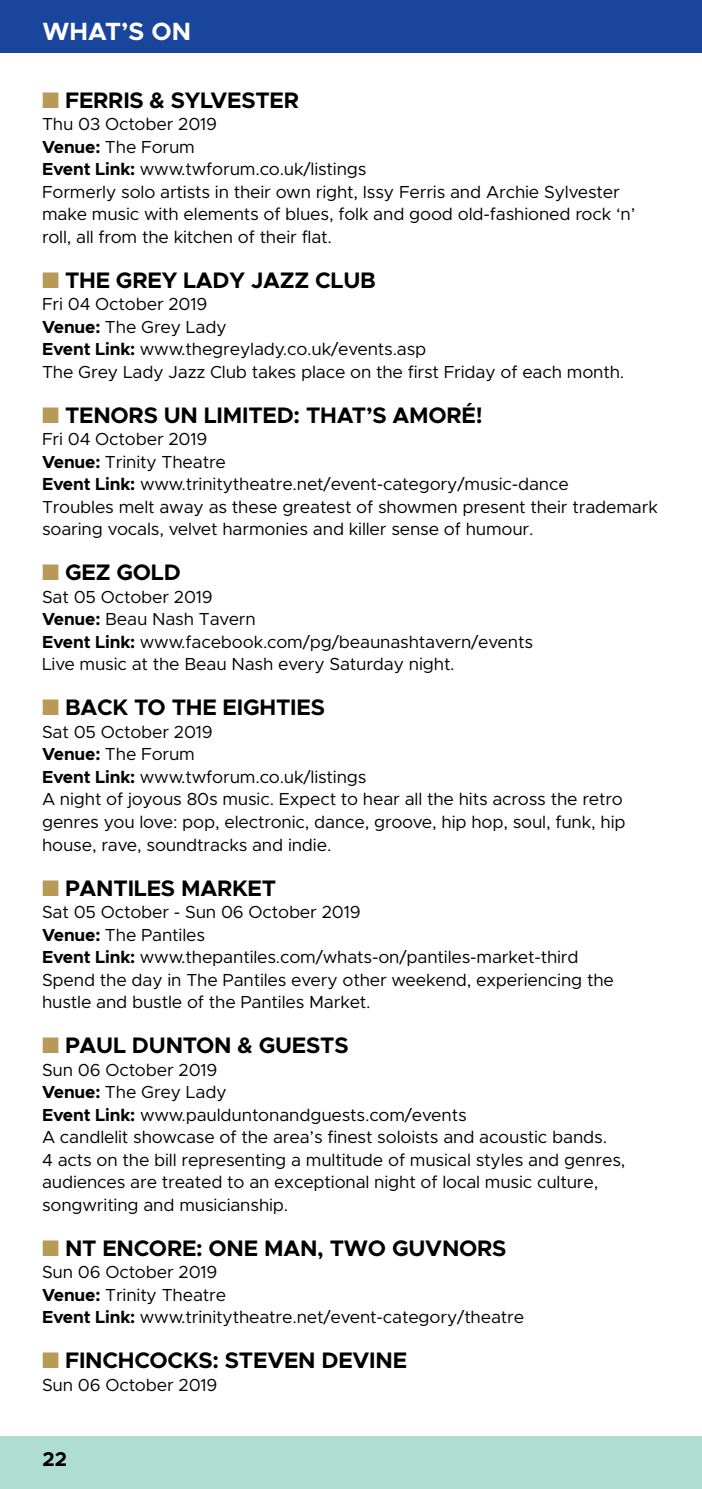
<style>
.page{position:relative;width:702px;height:1489px;background:#fff}
.page>*{position:absolute;margin:0;border:0;box-sizing:border-box;transform-origin:0 0}
.t1{font:700 25px "Metropolis";color:#fff}
.t2{font:700 22.5px "Metropolis";letter-spacing:-.01em;color:#000}
.t3{font:700 20px "Metropolis";color:#000}
.t4{font:17.5px/22.5px "Metropolis";letter-spacing:-.01em;color:#000}
.s1{color:#b99958}
.s2{font-weight:700}
</style>
<div class="page">
<div style="left:0;top:1436px;width:702px;height:52px;background:#afddd2"></div>
<div style="left:0;top:0;width:702px;height:52px;background:#19459d"></div>
<h1 class="t1" style="left:43px;top:15px;width:21px">WHAT</h1>
<h1 class="t1" style="left:121px;top:15px;width:50px">’S ON</h1>
<p class="t2" style="left:42px;top:86px;width:258px"><span class="s1">■</span> FERRIS &amp; SYLVESTER</p>
<p class="t4" style="left:42px;top:113px;width:594px">Thu 03 October 2019<br><span class="s2">VENUE:</span> The Forum<br><span class="s2">EVENT LINK:</span> www.twforum.co.uk/listings<br>Formerly solo artists in their own right, Issy Ferris and Archie Sylvester make music with elements of blues, folk and good old-fashioned rock ‘n’ roll, all from the kitchen of their flat.</p>
<p class="t2" style="left:42px;top:266px;width:335px"><span class="s1">■</span> THE GREY LADY JAZZ CLUB</p>
<p class="t4" style="left:42px;top:293px;width:583px">Fri 04 October 2019<br><span class="s2">VENUE:</span> The Grey Lady<br><span class="s2">EVENT LINK:</span> www.thegreylady.co.uk/events.asp<br>The Grey Lady Jazz Club takes place on the first Friday of each month.</p>
<p class="t2" style="left:42px;top:401px;width:442px"><span class="s1">■</span> TENORS UN LIMITED: THAT’S AMORÉ!</p>
<p class="t4" style="left:42px;top:428px;width:617px">Fri 04 October 2019<br><span class="s2">VENUE:</span> Trinity Theatre<br><span class="s2">EVENT LINK:</span> www.trinitytheatre.net/event-category/music-dance<br>Troubles melt away as these greatest of showmen present their trademark soaring vocals, velvet harmonies and killer sense of humour.</p>
<p class="t2" style="left:42px;top:558px;width:140px"><span class="s1">■</span> GEZ GOLD</p>
<p class="t4" style="left:42px;top:585px;width:492px">Sat 05 October 2019<br><span class="s2">VENUE:</span> Beau Nash Tavern<br><span class="s2">EVENT LINK:</span> www.facebook.com/pg/beaunashtavern/events Live music at the Beau Nash every Saturday night.</p>
<p class="t2" style="left:42px;top:693px;width:284px"><span class="s1">■</span> BACK TO THE EIGHTIES</p>
<p class="t4" style="left:42px;top:720px;width:585px">Sat 05 October 2019<br><span class="s2">VENUE:</span> The Forum<br><span class="s2">EVENT LINK:</span> www.twforum.co.uk/listings<br>A night of joyous 80s music. Expect to hear all the hits across the retro genres you love: pop, electronic, dance, groove, hip hop, soul, funk, hip house, rave, soundtracks and indie.</p>
<p class="t2" style="left:42px;top:873px;width:235px"><span class="s1">■</span> PANTILES MARKET</p>
<p class="t4" style="left:42px;top:900px;width:573px">Sat 05 October - Sun 06 October 2019<br><span class="s2">VENUE:</span> The Pantiles<br><span class="s2">EVENT LINK:</span> www.thepantiles.com/whats-on/pantiles-market-third Spend the day in The Pantiles every other weekend, experiencing the hustle and bustle of the Pantiles Market.</p>
<p class="t2" style="left:42px;top:1031px;width:308px"><span class="s1">■</span> PAUL DUNTON &amp; GUESTS</p>
<p class="t4" style="left:42px;top:1058px;width:585px">Sun 06 October 2019<br><span class="s2">VENUE:</span> The Grey Lady<br><span class="s2">EVENT LINK:</span> www.paulduntonandguests.com/events<br>A candlelit showcase of the area’s finest soloists and acoustic bands.<br>4 acts on the bill representing a multitude of musical styles and genres, audiences are treated to an exceptional night of local music culture, songwriting and musicianship.</p>
<p class="t2" style="left:42px;top:1233px;width:466px"><span class="s1">■</span> NT ENCORE: ONE MAN, TWO GUVNORS</p>
<p class="t4" style="left:42px;top:1260px;width:483px">Sun 06 October 2019<br><span class="s2">VENUE:</span> Trinity Theatre<br><span class="s2">EVENT LINK:</span> www.trinitytheatre.net/event-category/theatre</p>
<p class="t2" style="left:42px;top:1346px;width:366px"><span class="s1">■</span> FINCHCOCKS: STEVEN DEVINE</p>
<p class="t4" style="left:42px;top:1373px;width:177px">Sun 06 October 2019</p>
<p class="t3" style="left:43px;top:1445px;width:26px">22</p>
</div>
